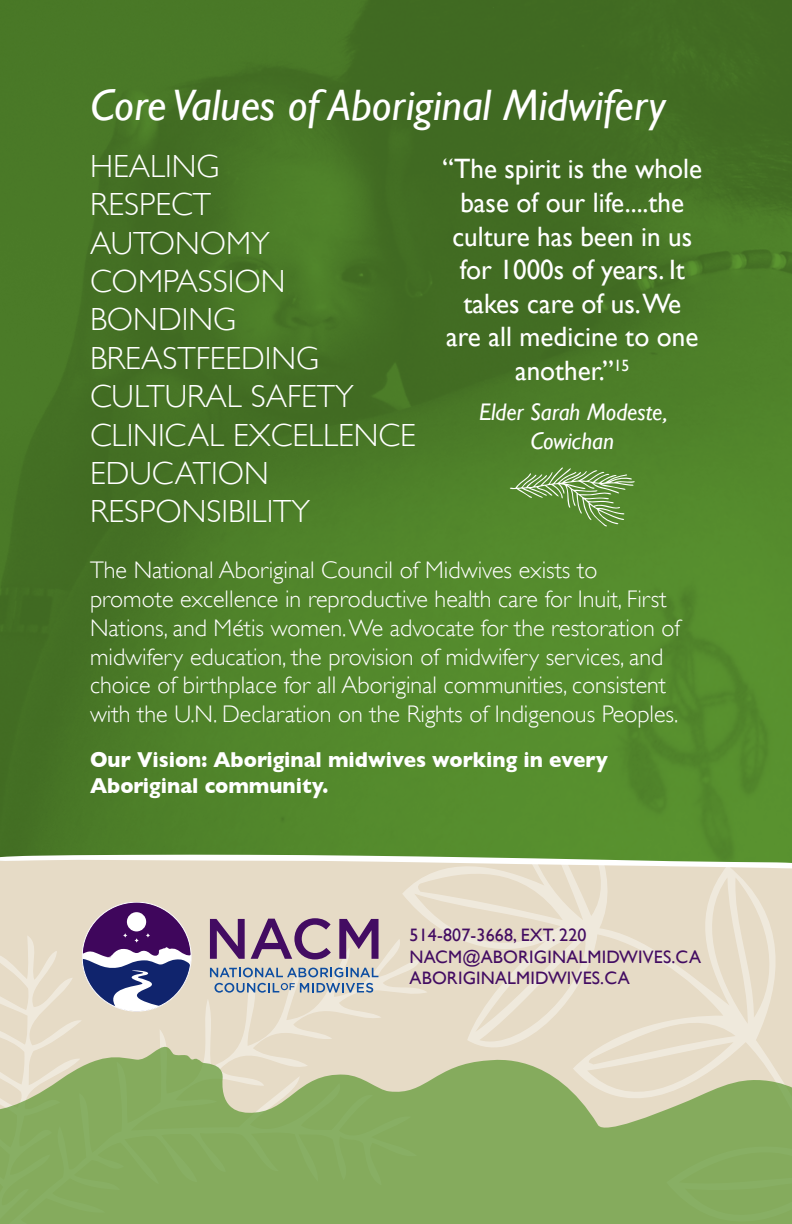
<style>
.page{position:relative;width:792px;height:1224px;background:#fff}
.page>*{position:absolute;margin:0;border:0;box-sizing:border-box;transform-origin:0 0}
.Header_2{font:italic 44px "Gill Sans";color:#fff}
.First_Words{font:300 32px "Gill Sans";color:#fff}
.Body{font:300 32px "Gill Sans";color:#fff}
.Body-2{font:28px/33.6px "Gill Sans";color:#fff;text-align:center}
.Body-3{font:300 24px/28.8px "Gill Sans";color:#fff}
.Body-4{font:italic 24px/28.8px "Gill Sans";color:#fff;text-align:center}
.Body_bold{font:700 22px/26.4px "Gill Sans";color:#fff;scale:.94 1}
.Paragraph_Style_2{font:18px "Gill Sans";letter-spacing:.01em;color:#430c62}
</style>
<div class="page">
<svg style="left:0;top:868px;width:792px;height:177px;background:#e7ddc9"></svg>
<img style="left:0;top:0;width:792px;height:855px">
<svg style="left:0;top:1045px;width:792px;height:179px;background:#9ab675"></svg>
<svg style="left:210px;top:968px;width:168px;height:9px;background:#91a3b8"></svg>
<svg style="left:214px;top:983px;width:159px;height:10px;background:#9aaabb"></svg>
<svg style="left:210px;top:919px;width:35px;height:40px"></svg>
<svg style="left:251px;top:918px;width:80px;height:41px;background:#a98ea1"></svg>
<svg style="left:339px;top:919px;width:40px;height:40px;background:#8f6d91"></svg>
<div style="left:82px;top:902px;width:109px;height:109px;background:#3f065c;border-radius:54px"></div>
<div style="left:127px;top:912px;width:19px;height:19px;background:#fff;border-radius:50%"></div>
<svg style="left:82px;top:933px;width:109px;height:78px"></svg>
<svg style="left:0;top:855px;width:792px;height:13px"></svg>
<svg style="left:510px;top:467px;width:125px;height:60px;background:#6c994b"></svg>
<p class="Header_2" style="left:90px;top:80px;width:577px">Core Values of Aboriginal Midwifery</p>
<p class="Body" style="left:90px;top:148px;width:131px">HEALING</p>
<p class="First_Words" style="left:90px;top:186px;width:123px">RESPECT</p>
<p class="First_Words" style="left:90px;top:225px;width:181px">AUTONOMY</p>
<p class="First_Words" style="left:90px;top:263px;width:197px">COMPASSION</p>
<p class="First_Words" style="left:90px;top:301px;width:148px">BONDING</p>
<p class="First_Words" style="left:90px;top:340px;width:231px">BREASTFEEDING</p>
<p class="First_Words" style="left:90px;top:378px;width:265px">CULTURAL SAFETY</p>
<p class="First_Words" style="left:90px;top:417px;width:327px">CLINICAL EXCELLENCE</p>
<p class="First_Words" style="left:90px;top:455px;width:180px">EDUCATION</p>
<p class="First_Words" style="left:90px;top:493px;width:222px">RESPONSIBILITY</p>
<p class="Body-3" style="left:90px;top:556px;width:592px">The National Aboriginal Council of Midwives exists to promote excellence in reproductive health care for Inuit, First Nations, and Métis women. We advocate for the restoration of midwifery education, the provision of midwifery services, and choice of birthplace for all Aboriginal communities, consistent with the U.N. Declaration on the Rights of Indigenous Peoples.</p>
<p class="Body_bold" style="left:90px;top:746px;width:552px">Our Vision: Aboriginal midwives working in every<br>Aboriginal community.</p>
<p class="Body-2" style="left:443px;top:152px;width:261px">“The spirit is the whole base of our life....the culture has been in us for 1000s of years. It takes care of us.We<br>are all medicine to one another.”<sup>15</sup></p>
<p class="Body-4" style="left:479px;top:398px;width:190px">Elder Sarah Modeste,<br>Cowichan</p>
<p class="Paragraph_Style_2" style="left:410px;top:925px;width:179px">514-807-3668, EXT. 220</p>
<p class="Paragraph_Style_2" style="left:410px;top:946px;width:293px">NACM@ABORIGINALMIDWIVES.CA</p>
<p class="Paragraph_Style_2" style="left:410px;top:968px;width:222px">ABORIGINALMIDWIVES.CA</p>
</div>
